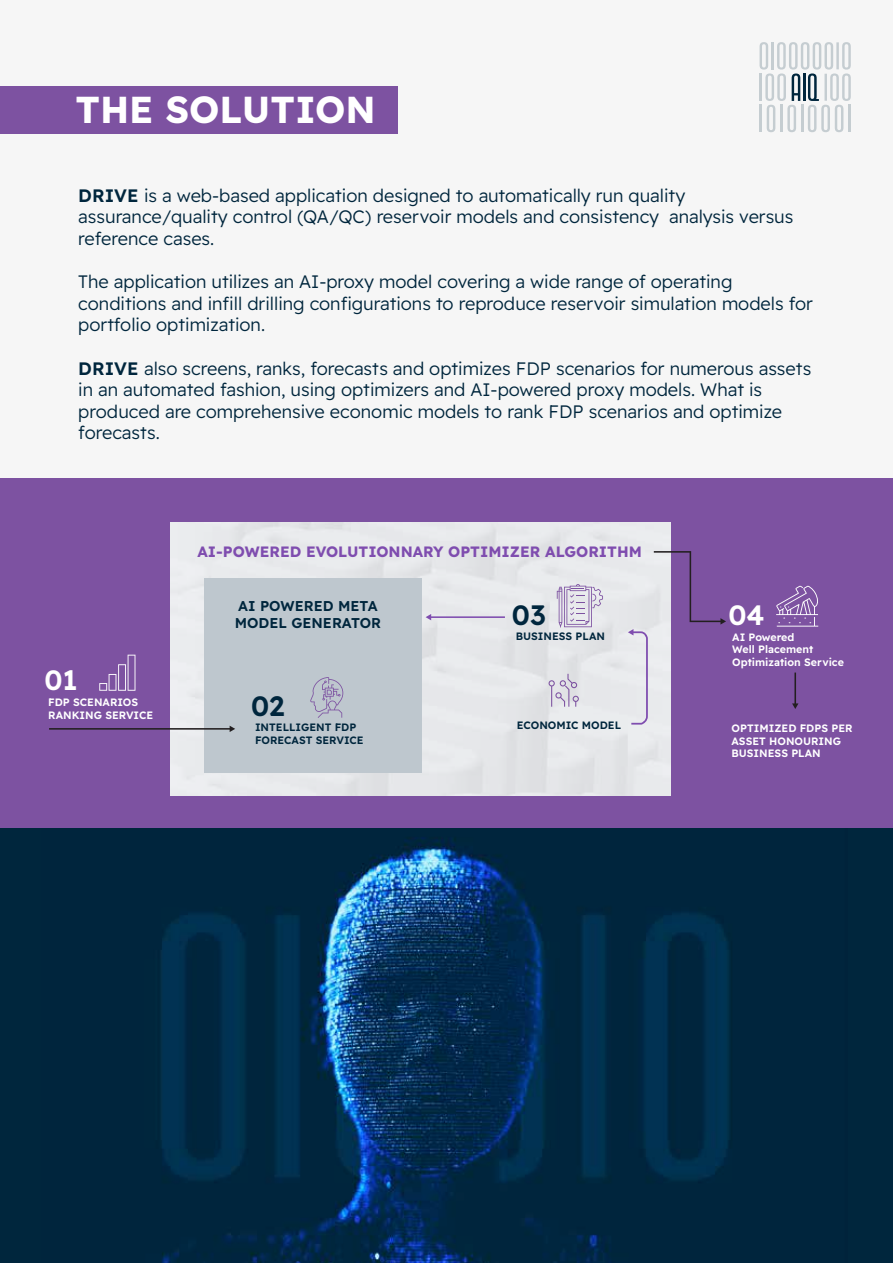
<style>
.page{position:relative;width:893px;height:1263px;background:#fff}
.page>*{position:absolute;margin:0;border:0;box-sizing:border-box;transform-origin:0 0}
.t1{font:700 37.5px "Readex Pro";color:#fff}
.t2{font:600 27.9px "Readex Pro";color:#fff}
.t3{font:600 27.9px "Readex Pro";color:#00263d}
.t4{font:300 18px/21.6px "Readex Pro";color:#00263d}
.t5{font:700 15px "Readex Pro";color:#7f4daf}
.t6{font:600 14.25px/17.1px "Readex Pro";color:#00263d}
.t7{font:600 10.65px/12.8px "Readex Pro";color:#fff}
.t8{font:600 10.65px/12.8px "Readex Pro";color:#00263d}
.s1{font-weight:600}
</style>
<div class="page">
<div style="left:0;top:0;width:893px;height:1261px;background:#f6f6f6"></div>
<div style="left:0;top:478px;width:893px;height:351px;background:#7d52a1"></div>
<div style="left:170px;top:522px;width:500px;height:274px;background:#e7e8eb"></div>
<div style="left:0;top:829px;width:893px;height:434px;background:#00263d"></div>
<img style="left:161px;top:837px;width:567px;height:426px">
<svg style="left:759px;top:42px;width:92px;height:90px"></svg>
<div style="left:204px;top:578px;width:217px;height:195px;background:#bec7ce"></div>
<svg style="left:99px;top:655px;width:36px;height:36px"></svg>
<svg style="left:310px;top:677px;width:33px;height:41px"></svg>
<svg style="left:776px;top:586px;width:43px;height:41px"></svg>
<svg style="left:557px;top:584px;width:46px;height:43px"></svg>
<svg style="left:549px;top:674px;width:30px;height:33px"></svg>
<svg style="left:49px;top:726px;width:186px;height:6px"></svg>
<svg style="left:426px;top:614px;width:79px;height:6px"></svg>
<svg style="left:792px;top:672px;width:6px;height:37px"></svg>
<svg style="left:654px;top:551px;width:72px;height:74px"></svg>
<svg style="left:628px;top:629px;width:20px;height:96px"></svg>
<div style="left:0;top:86px;width:398px;height:48px;background:#7d52a1"></div>
<h1 class="t1" style="left:75px;top:88px;width:302px">THE SOLUTION</h1>
<p class="t4" style="left:78px;top:185px;width:717px"><span class="s1">DRIVE</span> is a web-based application designed to automatically run quality assurance/quality control (QA/QC) reservoir models and consistency analysis versus reference cases.</p>
<p class="t4" style="left:78px;top:272px;width:736px">The application utilizes an AI-proxy model covering a wide range of operating conditions and infill drilling configurations to reproduce reservoir simulation models for portfolio optimization.</p>
<p class="t4" style="left:78px;top:358px;width:735px"><span class="s1">DRIVE</span> also screens, ranks, forecasts and optimizes FDP scenarios for numerous assets in an automated fashion, using optimizers and AI-powered proxy models. What is produced are comprehensive economic models to rank FDP scenarios and optimize forecasts.</p>
<h2 class="t2" style="left:44px;top:664px;width:35px">01</h2>
<p class="t7" style="left:48px;top:696px;width:107px">FDP SCENARIOS<br>RANKING SERVICE</p>
<p class="t5" style="left:197px;top:543px;width:446px">AI-POWERED EVOLUTIONNARY OPTIMIZER ALGORITHM</p>
<p class="t6" style="left:235px;top:598px;width:148px">AI POWERED META<br>MODEL GENERATOR</p>
<h2 class="t3" style="left:251px;top:690px;width:35px">02</h2>
<h2 class="t3" style="left:512px;top:599px;width:36px">03</h2>
<p class="t8" style="left:516px;top:630px;width:91px">BUSINESS PLAN</p>
<h2 class="t2" style="left:728px;top:599px;width:38px">04</h2>
<p class="t7" style="left:732px;top:630px;width:113px">AI Powered<br>Well Placement<br>Optimization Service</p>
<p class="t8" style="left:255px;top:721px;width:110px">INTELLIGENT FDP<br>FORECAST SERVICE</p>
<p class="t8" style="left:517px;top:718px;width:106px">ECONOMIC MODEL</p>
<p class="t7" style="left:731px;top:722px;width:123px">OPTIMIZED FDPS PER<br>ASSET HONOURING<br>BUSINESS PLAN</p>
</div>
